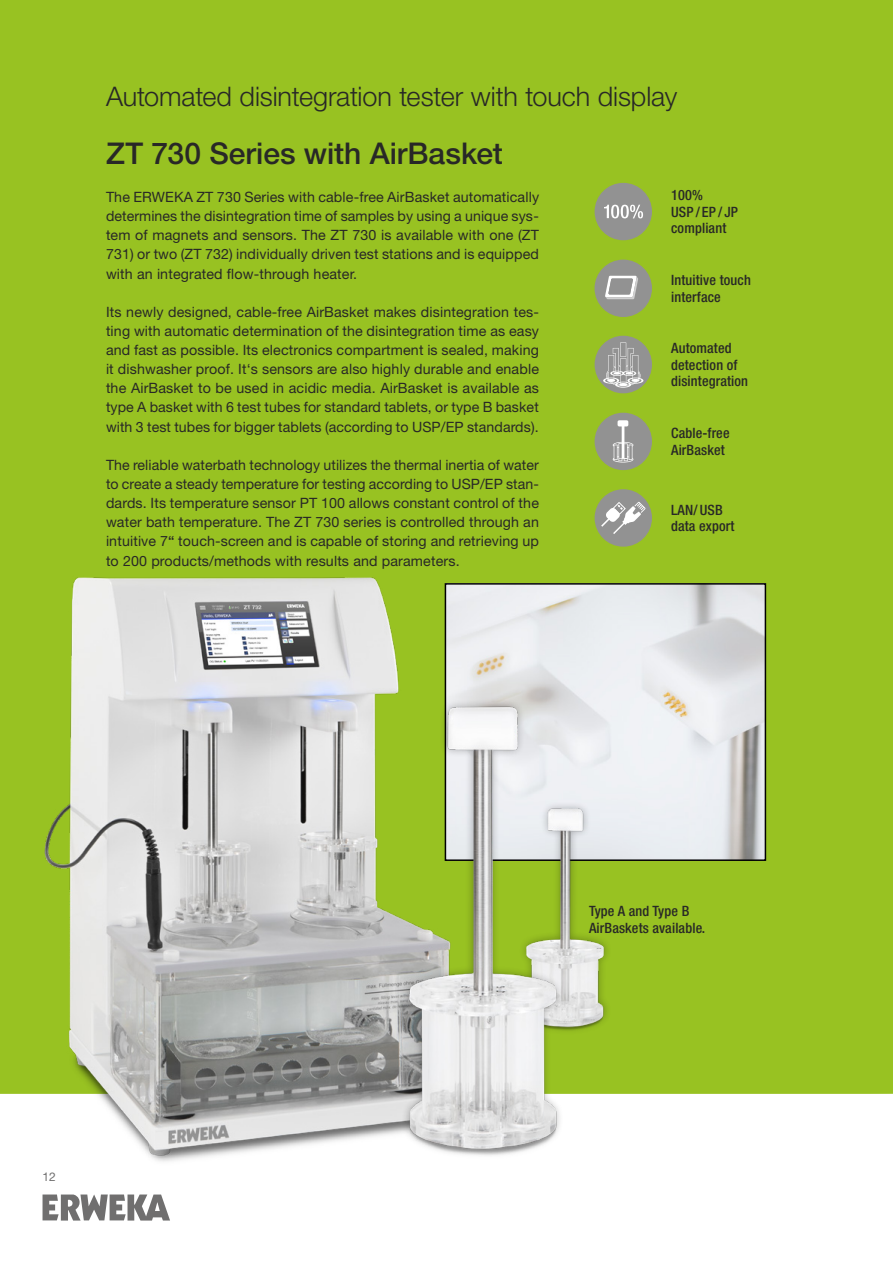
<style>
.page{position:relative;width:893px;height:1263px;background:#fff}
.page>*{position:absolute;margin:0;border:0;box-sizing:border-box;transform-origin:0 0}
.t1{font:500 30px "Helvetica Neue LT Std";color:#282827}
.t2{font:300 27px "Helvetica Neue LT Std";letter-spacing:-.005em;color:#282827}
.t3{font:14.25px/19.2px "Helvetica Neue LT Std";letter-spacing:.01em;color:#282827;text-align:justify}
.t4{font:500 condensed 14.25px/16.5px "Helvetica Neue LT Std";letter-spacing:.01em;color:#282827}
.t5{font:12px "Helvetica Neue LT Std";color:#706f6f}
.s1{font-weight:500}
</style>
<div class="page">
<svg style="left:43px;top:1194px;width:127px;height:26px"></svg>
<div style="left:0;top:0;width:893px;height:1094px;background:#98c222"></div>
<div style="left:595px;top:183px;width:57px;height:57px;background:#929292;border-radius:50%"></div>
<svg style="left:604px;top:205px;width:39px;height:13px"></svg>
<div style="left:595px;top:489px;width:57px;height:58px;background:#929292;border-radius:50%"></div>
<svg style="left:601px;top:502px;width:44px;height:32px"></svg>
<div style="left:595px;top:336px;width:57px;height:57px;background:#929292;border-radius:50%"></div>
<svg style="left:603px;top:342px;width:40px;height:46px"></svg>
<div style="left:595px;top:413px;width:57px;height:57px;background:#929292;border-radius:50%"></div>
<svg style="left:613px;top:420px;width:20px;height:42px"></svg>
<hr style="left:629px;top:445px;width:3px;height:15px;background:#fff">
<div style="left:594px;top:260px;width:58px;height:57px;background:#929292;border-radius:50%"></div>
<svg style="left:605px;top:276px;width:33px;height:23px"></svg>
<div style="left:881px;top:422px;width:12px;height:672px;background:#98c222"></div>
<img style="left:13px;top:551px;width:479px;height:611px">
<img style="left:448px;top:586px;width:315px;height:272px">
<div style="left:445px;top:583px;width:321px;height:278px;border:2px solid #000"></div>
<img style="left:566px;top:803px;width:49px;height:234px">
<img style="left:400px;top:693px;width:166px;height:469px">
<h2 class="t2" style="left:106px;top:80px;width:573px">Automated disintegration tester with touch display</h2>
<h1 class="t1" style="left:106px;top:135px;width:398px">ZT 730 Series with AirBasket</h1>
<p class="t3" style="left:106px;top:187px;width:435px">The ERWEKA ZT 730 Series with cable-free AirBasket automatically determines the disintegration time of samples by using a unique sys&shy;tem of magnets and sensors. The ZT 730 is available with one (ZT 731) or two (ZT 732) individually driven test stations and is equipped with an integrated flow-through heater.</p>
<p class="t3" style="left:106px;top:302px;width:435px">Its newly designed, cable-free AirBasket makes disintegration tes&shy;ting with automatic determination of the disintegration time as easy and fast as possible. Its electronics compartment is sealed, making it dishwasher proof. It‘s sensors are also highly durable and enable the AirBasket to be used in acidic media. AirBasket is available as type A basket with 6 test tubes for standard tablets, or type B basket with 3 test tubes for bigger tablets (according to USP/EP standards).</p>
<p class="t3" style="left:106px;top:455px;width:435px">The reliable waterbath technology utilizes the thermal inertia of water to create a steady temperature for testing according to USP/EP stan&shy;dards. Its temperature sensor PT 100 allows constant control of the water bath temperature. The ZT 730 series is controlled through an intuitive 7<span class="s1">“</span> touch-screen and is capable of storing and retrieving up to 200 products/methods with results and parameters.</p>
<p class="t4" style="left:671px;top:187px;width:68px">100%<br>USP/EP/JP compliant</p>
<p class="t4" style="left:671px;top:272px;width:81px">Intuitive touch interface</p>
<p class="t4" style="left:671px;top:340px;width:79px">Automated detection of disintegration</p>
<p class="t4" style="left:671px;top:425px;width:60px">Cable-free<br>AirBasket</p>
<p class="t4" style="left:671px;top:501px;width:65px">LAN/ USB data export</p>
<p class="t5" style="left:43px;top:1169px;width:15px">12</p>
<p class="t4" style="left:589px;top:903px;width:118px">Type A and Type B<br>AirBaskets available.</p>
</div>
